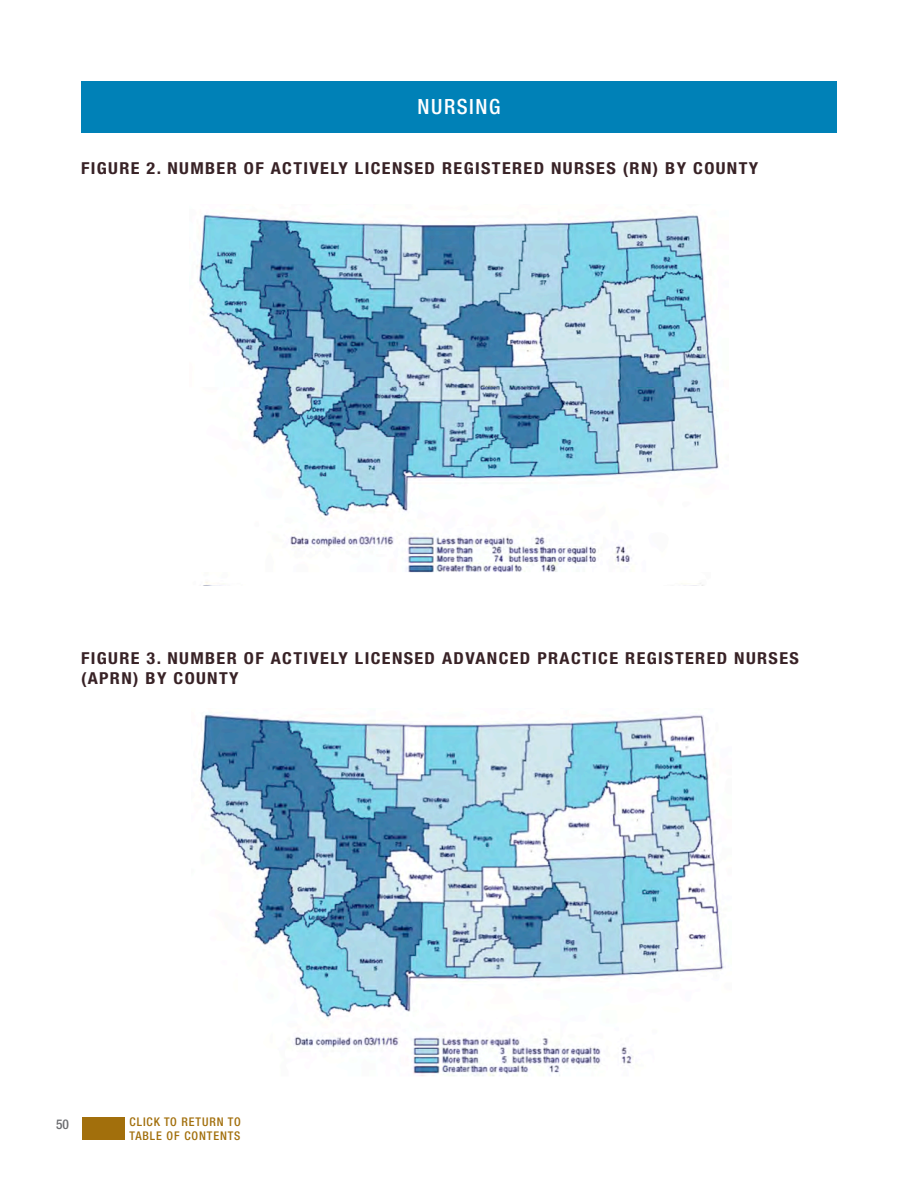
<style>
.page{position:relative;width:918px;height:1188px;background:#fff}
.page>*{position:absolute;margin:0;border:0;box-sizing:border-box;transform-origin:0 0}
.t1{font:500 condensed 21px "Helvetica Neue LT Std";letter-spacing:.075em;color:#fff}
.Heading_5{font:700 condensed 16.5px/19.8px "Helvetica Neue LT Std";letter-spacing:.075em;color:#382226;scale:1.1 1}
.t2{font:500 condensed 13.5px "Helvetica Neue LT Std";color:#6c6d70}
.t3{font:500 condensed 12px/13.5px "Helvetica Neue LT Std";letter-spacing:.075em;color:#a26f0c}
</style>
<div class="page">
<div style="left:82px;top:1117px;width:42px;height:23px;background:#a26f0c"></div>
<div style="left:81px;top:81px;width:756px;height:52px;background:#0081b7"></div>
<img style="left:196px;top:214px;width:523px;height:371px">
<img style="left:199px;top:714px;width:526px;height:362px">
<p class="t1" style="left:418px;top:94px;width:84px">NURSING</p>
<p class="Heading_5" style="left:81px;top:158px;width:617px">FIGURE 2. NUMBER OF ACTIVELY LICENSED REGISTERED NURSES (RN) BY COUNTY</p>
<p class="Heading_5" style="left:81px;top:648px;width:654px">FIGURE 3. NUMBER OF ACTIVELY LICENSED ADVANCED PRACTICE REGISTERED NURSES (APRN) BY COUNTY</p>
<p class="t2" style="left:56px;top:1116px;width:14px">50</p>
<p class="t3" style="left:130px;top:1115px;width:113px">CLICK TO RETURN TO<br>TABLE OF CONTENTS</p>
</div>
